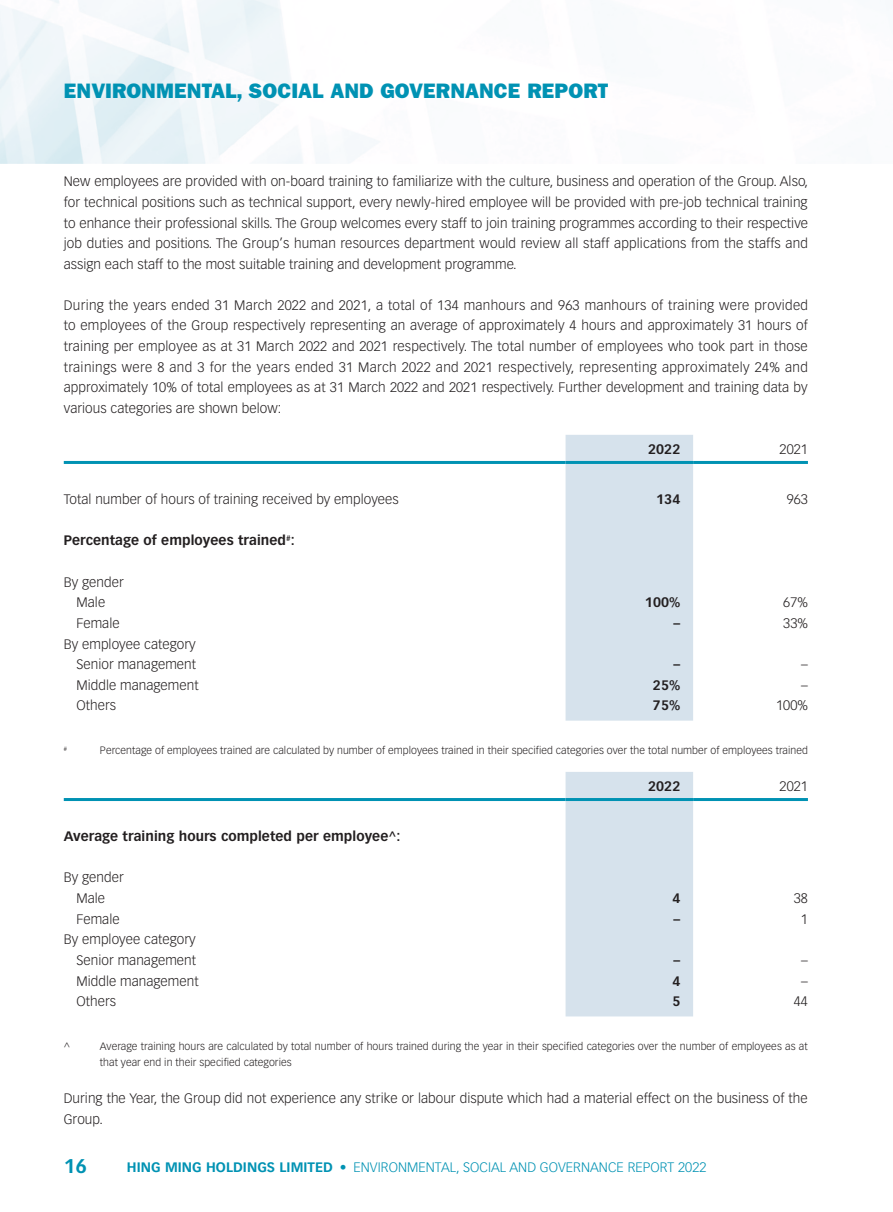
<style>
.page{position:relative;width:893px;height:1212px;background:#fff}
.page>*{position:absolute;margin:0;border:0;box-sizing:border-box;transform-origin:0 0}
.t1{font:21px "ITC Franklin Gothic Std Hvy";letter-spacing:.005em;color:#0092b3}
.t2{font:700 19.5px "Vectora LT Std";color:#0092b3}
.t3{font:300 13.5px/20.7px "Vectora LT Std";letter-spacing:.005em;color:#231f20;text-align:justify}
.t4{font:700 13.5px "Vectora LT Std";letter-spacing:.005em;color:#231f20}
.t5{font:300 13.5px "Vectora LT Std";letter-spacing:.005em;color:#0092b3}
.t6{font:300 10.5px/16.2px "Vectora LT Std";letter-spacing:.005em;color:#231f20}
.t7{font:300 6.15px "Vectora LT Std";color:#231f20}
.s1{font-weight:700}
</style>
<div class="page">
<img style="left:0;top:0;width:379px;height:163px">
<div style="left:566px;top:435px;width:127px;height:286px;background:#d6e2ec"></div>
<hr style="left:64px;top:461px;width:502px;height:3px;background:#0092b3">
<hr style="left:566px;top:461px;width:127px;height:3px;background:#0092b3">
<hr style="left:693px;top:461px;width:115px;height:3px;background:#0092b3">
<div style="left:566px;top:772px;width:127px;height:244px;background:#d6e2ec"></div>
<hr style="left:64px;top:798px;width:502px;height:3px;background:#0092b3">
<hr style="left:566px;top:798px;width:127px;height:3px;background:#0092b3">
<hr style="left:693px;top:798px;width:115px;height:3px;background:#0092b3">
<h1 class="t1" style="left:64px;top:78px;width:546px">ENVIRONMENTAL, SOCIAL AND GOVERNANCE REPORT</h1>
<p class="t3" style="left:64px;top:171px;width:746px">New employees are provided with on-board training to familiarize with the culture, business and operation of the Group. Also, for technical positions such as technical support, every newly-hired employee will be provided with pre-job technical training to enhance their professional skills. The Group welcomes every staff to join training programmes according to their respective job duties and positions. The Group’s human resources department would review all staff applications from the staffs and assign each staff to the most suitable training and development programme.</p>
<p class="t3" style="left:64px;top:295px;width:746px">During the years ended 31 March 2022 and 2021, a total of 134 manhours and 963 manhours of training were provided to employees of the Group respectively representing an average of approximately 4 hours and approximately 31 hours of training per employee as at 31 March 2022 and 2021 respectively. The total number of employees who took part in those trainings were 8 and 3 for the years ended 31 March 2022 and 2021 respectively, representing approximately 24% and approximately 10% of total employees as at 31 March 2022 and 2021 respectively. Further development and training data by various categories are shown below:</p>
<p class="t4" style="left:648px;top:441px;width:34px">2022</p>
<p class="t3" style="left:780px;top:439px;width:30px">2021</p>
<p class="t3" style="left:64px;top:489px;width:336px">Total number of hours of training received by employees</p>
<p class="t4" style="left:656px;top:491px;width:26px">134</p>
<p class="t3" style="left:787px;top:489px;width:23px">963</p>
<p class="t4" style="left:64px;top:532px;width:233px">Percentage of employees trained<sup>#</sup>:</p>
<p class="t3" style="left:64px;top:572px;width:61px;text-align:center">By gender<br>Male</p>
<p class="t4" style="left:645px;top:594px;width:37px">100%</p>
<p class="t3" style="left:783px;top:592px;width:26px">67%</p>
<p class="t3" style="left:77px;top:613px;width:45px">Female</p>
<p class="t4" style="left:674px;top:615px;width:8px">–</p>
<p class="t3" style="left:783px;top:613px;width:26px">33%</p>
<p class="t3" style="left:64px;top:633px;width:134px;text-align:right">By employee category<br>Senior management</p>
<p class="t4" style="left:674px;top:656px;width:8px">–</p>
<p class="t3" style="left:801px;top:654px;width:8px">–</p>
<p class="t3" style="left:77px;top:675px;width:124px">Middle management</p>
<p class="t4" style="left:653px;top:677px;width:29px">25%</p>
<p class="t3" style="left:801px;top:675px;width:8px">–</p>
<p class="t3" style="left:77px;top:695px;width:41px">Others</p>
<p class="t4" style="left:653px;top:697px;width:29px">75%</p>
<p class="t3" style="left:776px;top:695px;width:33px">100%</p>
<p class="t7" style="left:64px;top:745px;width:5px">#</p>
<p class="t6" style="left:100px;top:743px;width:709px">Percentage of employees trained are calculated by number of employees trained in their specified categories over the total number of employees trained</p>
<p class="t4" style="left:648px;top:778px;width:34px">2022</p>
<p class="t3" style="left:780px;top:776px;width:30px">2021</p>
<p class="t4" style="left:64px;top:828px;width:338px">Average training hours completed per employee^:</p>
<p class="t3" style="left:64px;top:867px;width:61px;text-align:center">By gender<br>Male</p>
<p class="t4" style="left:672px;top:890px;width:9px">4</p>
<p class="t3" style="left:794px;top:888px;width:16px">38</p>
<p class="t3" style="left:77px;top:909px;width:45px">Female</p>
<p class="t4" style="left:674px;top:911px;width:8px">–</p>
<p class="t3" style="left:801px;top:909px;width:9px">1</p>
<p class="t3" style="left:64px;top:929px;width:134px;text-align:right">By employee category<br>Senior management</p>
<p class="t4" style="left:674px;top:952px;width:8px">–</p>
<p class="t3" style="left:801px;top:950px;width:8px">–</p>
<p class="t3" style="left:77px;top:971px;width:124px">Middle management</p>
<p class="t4" style="left:672px;top:972px;width:9px">4</p>
<p class="t3" style="left:801px;top:971px;width:8px">–</p>
<p class="t3" style="left:77px;top:991px;width:41px">Others</p>
<p class="t4" style="left:672px;top:993px;width:9px">5</p>
<p class="t3" style="left:794px;top:991px;width:16px">44</p>
<p class="t6" style="left:64px;top:1038px;width:8px">^</p>
<p class="t6" style="left:100px;top:1038px;width:709px">Average training hours are calculated by total number of hours trained during the year in their specified categories over the number of employees as at that year end in their specified categories</p>
<p class="t3" style="left:64px;top:1088px;width:745px">During the Year, the Group did not experience any strike or labour dispute which had a material effect on the business of the<br>Group.</p>
<h2 class="t2" style="left:64px;top:1154px;width:25px">16</h2>
<p class="t5" style="left:127px;top:1159px;width:581px"><span class="s1">HING MING HOLDINGS LIMITED</span> • ENVIRONMENTAL, SOCIAL AND GOVERNANCE REPORT 2022</p>
</div>
